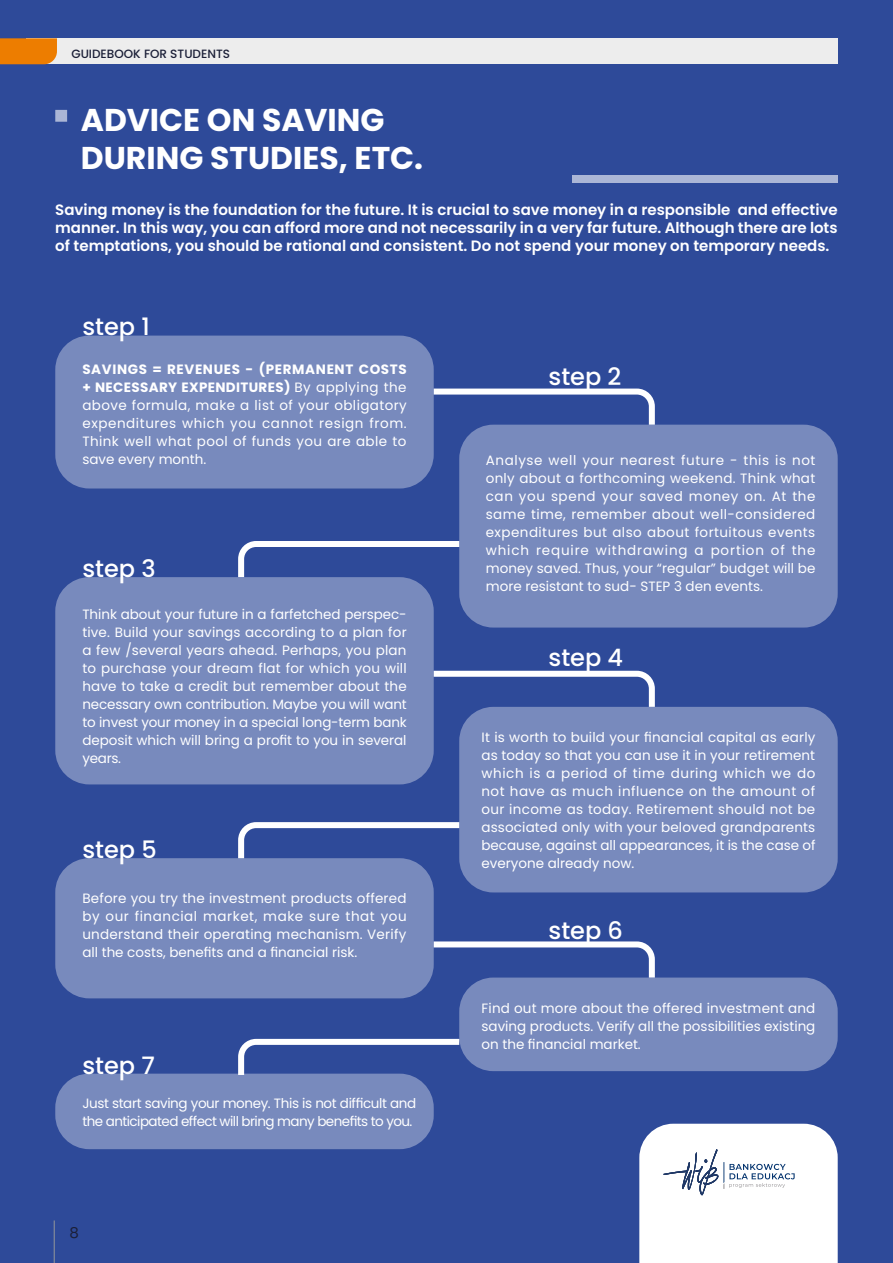
<style>
.page{position:relative;width:893px;height:1263px;background:#2e4a99}
.page>*{position:absolute;margin:0;border:0;box-sizing:border-box;transform-origin:0 0}
.t1{font:700 31.5px/37.8px "Poppins";color:#fff}
.t2{font:500 24px "Poppins";color:#fff}
.t3{font:600 15px/18px "Poppins";color:#fff;text-align:justify}
.t4{font:15px "Poppins";color:#1b1f37}
.t5{font:13.5px/18px "Poppins";color:#fff;text-align:justify}
.t6{font:13.5px/18px "Poppins";letter-spacing:-.04em;color:#fff}
.t7{font:500 12px "Poppins";color:#1b1f37}
.s1{font-weight:700}
</style>
<div class="page">
<div style="left:26px;top:38px;width:812px;height:26px;background:#ededed"></div>
<hr style="left:54px;top:1220px;width:1px;height:43px;background:#959799">
<svg style="left:0;top:38px;width:57px;height:26px"></svg>
<div style="left:55px;top:336px;width:379px;height:152px;background:#788abd;border-radius:34px"></div>
<div style="left:459px;top:707px;width:379px;height:185px;background:#788abd;border-radius:34px"></div>
<div style="left:459px;top:977px;width:379px;height:94px;background:#788abd;border-radius:34px"></div>
<div style="left:55px;top:1074px;width:379px;height:75px;background:#788abd;border-radius:34px"></div>
<div style="left:55px;top:577px;width:379px;height:207px;background:#788abd;border-radius:34px"></div>
<div style="left:55px;top:858px;width:379px;height:140px;background:#788abd;border-radius:34px"></div>
<div style="left:459px;top:425px;width:379px;height:202px;background:#788abd;border-radius:34px"></div>
<svg style="left:55px;top:110px;width:12px;height:12px"></svg>
<div style="left:572px;top:176px;width:266px;height:7px;background:#abb6d6"></div>
<svg style="left:433px;top:386px;width:225px;height:45px"></svg>
<svg style="left:235px;top:538px;width:225px;height:45px"></svg>
<svg style="left:433px;top:668px;width:222px;height:45px"></svg>
<svg style="left:235px;top:819px;width:225px;height:45px"></svg>
<svg style="left:428px;top:938px;width:230px;height:45px"></svg>
<svg style="left:235px;top:1036px;width:230px;height:45px"></svg>
<svg style="left:639px;top:1124px;width:199px;height:139px;background:#f4f5f8"></svg>
<p class="t7" style="left:71px;top:46px;width:160px">GUIDEBOOK FOR STUDENTS</p>
<h1 class="t1" style="left:81px;top:102px;width:344px">ADVICE ON SAVING<br>DURING STUDIES, ETC.</h1>
<p class="t3" style="left:55px;top:201px;width:784px">Saving money is the foundation for the future. It is crucial to save money in a responsible and effective manner. In this way, you can afford more and not necessarily in a very far future. Although there are lots of temptations, you should be rational and consistent. Do not spend your money on temporary needs.</p>
<h2 class="t2" style="left:82px;top:312px;width:69px">step 1</h2>
<p class="t5" style="left:82px;top:360px;width:326px"><span class="s1">SAVINGS = REVENUES - (PERMANENT COSTS + NECESSARY EXPENDITURES)</span> By applying the above formula, make a list of your obligatory expenditures which you cannot resign from.<br>Think well what pool of funds you are able to save every month.</p>
<h2 class="t2" style="left:82px;top:555px;width:75px">step 3</h2>
<p class="t5" style="left:82px;top:605px;width:326px">Think about your future in a farfetched perspec&shy;tive. Build your savings according to a plan for a few /several years ahead. Perhaps, you plan to purchase your dream flat for which you will have to take a credit but remember about the necessary own contribution. Maybe you will want to invest your money in a special long-term bank deposit which will bring a profit to you in several years.</p>
<h2 class="t2" style="left:82px;top:836px;width:76px">step 5</h2>
<p class="t5" style="left:82px;top:890px;width:326px">Before you try the investment products offered by our financial market, make sure that you understand their operating mechanism. Verify all the costs, benefits and a financial risk.</p>
<h2 class="t2" style="left:82px;top:1051px;width:74px">step 7</h2>
<p class="t6" style="left:82px;top:1094px;width:335px">Just start saving your money. This is not difficult and the anticipated effect will bring many benefits to you.</p>
<p class="t4" style="left:70px;top:1224px;width:11px">8</p>
<h2 class="t2" style="left:549px;top:363px;width:74px">step 2</h2>
<p class="t5" style="left:486px;top:452px;width:331px">Analyse well your nearest future - this is not only about a forthcoming weekend. Think what can you spend your saved money on. At the same time, remember about well-considered expenditures but also about fortuitous events which require withdrawing a portion of the money saved. Thus, your “regular” budget will be more resistant to sud- STEP 3 den events.</p>
<h2 class="t2" style="left:549px;top:644px;width:76px">step 4</h2>
<p class="t5" style="left:482px;top:728px;width:335px">It is worth to build your financial capital as early as today so that you can use it in your retirement which is a period of time during which we do not have as much influence on the amount of our income as today. Retirement should not be associated only with your beloved grandparents because, against all appearances, it is the case of everyone already now.</p>
<h2 class="t2" style="left:549px;top:916px;width:76px">step 6</h2>
<p class="t5" style="left:482px;top:999px;width:335px">Find out more about the offered investment and saving products. Verify all the possibilities existing on the financial market.</p>
</div>
